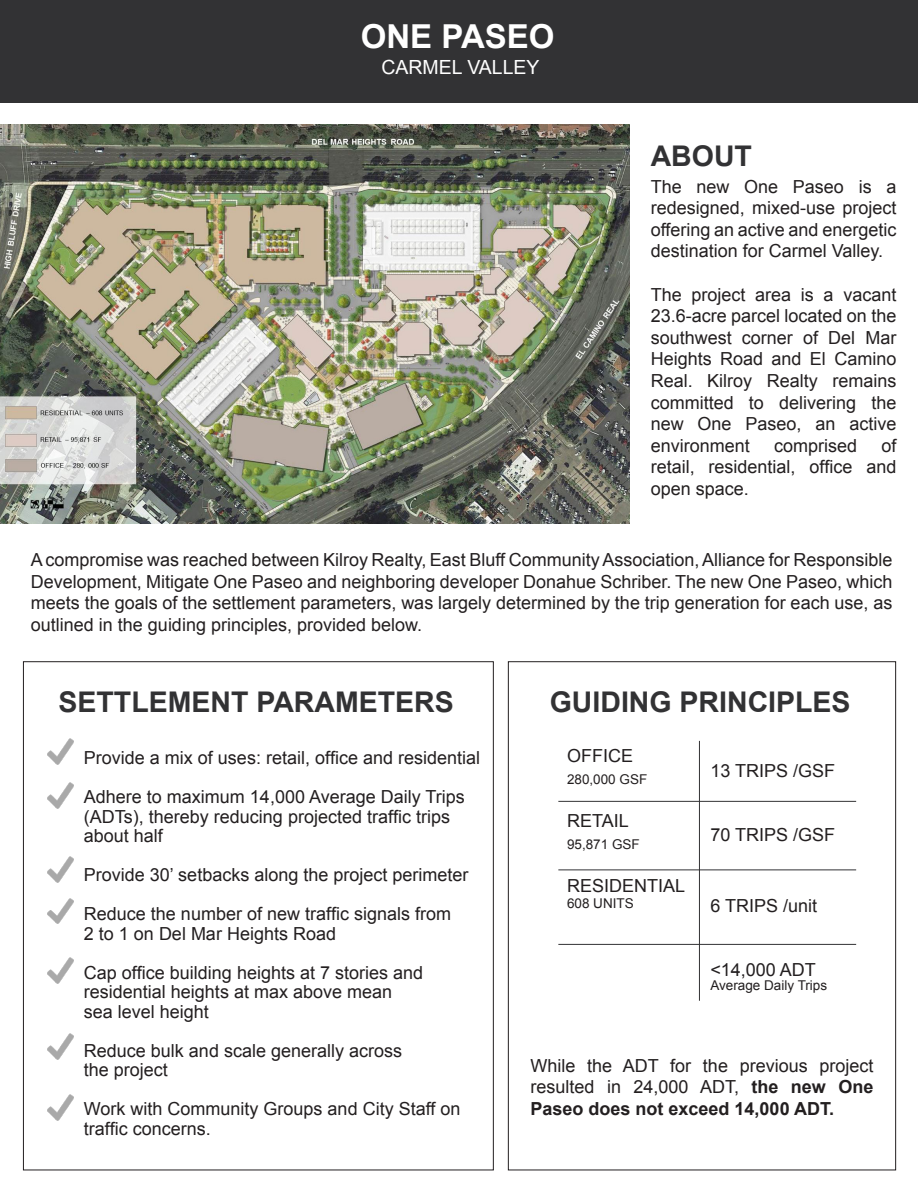
<style>
.page{position:relative;width:918px;height:1188px;background:#fff}
.page>*{position:absolute;margin:0;border:0;box-sizing:border-box;transform-origin:0 0}
.t1{font:700 33px "Arial";color:#fff}
.t2{font:700 28.5px "Arial";color:#323234}
.t3{font:19.5px "Arial";color:#fff}
.t4{font:18px/21.6px "Arial";color:#231f20;text-align:justify}
.t5{font:13.5px "Arial";color:#231f20}
.s1{font-weight:700}
</style>
<div class="page">
<div style="left:0;top:0;width:918px;height:103px;background:#323234"></div>
<img style="left:0;top:124px;width:629px;height:399px">
<img style="left:47px;top:739px;width:26px;height:26px">
<img style="left:47px;top:783px;width:26px;height:26px">
<img style="left:47px;top:857px;width:26px;height:25px">
<img style="left:47px;top:898px;width:26px;height:26px">
<img style="left:47px;top:958px;width:26px;height:26px">
<img style="left:47px;top:1034px;width:26px;height:26px">
<img style="left:47px;top:1094px;width:26px;height:26px">
<hr style="left:558px;top:801px;width:298px;height:1px;background:#323234">
<hr style="left:558px;top:870px;width:298px;height:1px;background:#323234">
<hr style="left:699px;top:741px;width:1px;height:260px;background:#323234">
<hr style="left:558px;top:944px;width:298px;height:1px;background:#323234">
<p class="t1" style="left:361px;top:13px;width:195px">ONE PASEO</p>
<p class="t3" style="left:381px;top:54px;width:160px">CARMEL VALLEY</p>
<p class="t2" style="left:651px;top:136px;width:103px">ABOUT</p>
<p class="t4" style="left:651px;top:175px;width:247px">The new One Paseo is a redesigned, mixed-use project offering an active and energetic destination for Carmel Valley.</p>
<p class="t4" style="left:651px;top:283px;width:247px">The project area is a vacant 23.6-acre parcel located on the southwest corner of Del Mar Heights Road and El Camino Real. Kilroy Realty remains committed to delivering the new One Paseo, an active environment</p>
<p class="t4" style="left:651px;top:435px;width:247px;text-indent:231px">of retail, residential, office and open space.</p>
<p class="t4" style="left:774px;top:435px;width:85px">comprised</p>
<p class="t4" style="left:31px;top:549px;width:863px">A compromise was reached between Kilroy Realty, East Bluff Community Association, Alliance for Responsible Development, Mitigate One Paseo and neighboring developer Donahue Schriber. The new One Paseo, which meets the goals of the settlement parameters, was largely determined by the trip generation for each use, as outlined in the guiding principles, provided below.</p>
<p class="t2" style="left:59px;top:682px;width:397px">SETTLEMENT PARAMETERS</p>
<p class="t4" style="left:84px;top:747px;width:398px">Provide a mix of uses: retail, office and residential</p>
<p class="t4" style="left:84px;top:787px;width:382px;line-height:19.5px;text-align:left">Adhere to maximum 14,000 Average Daily Trips (ADTs), thereby reducing projected traffic trips about half</p>
<p class="t4" style="left:84px;top:864px;width:386px">Provide 30’ setbacks along the project perimeter</p>
<p class="t4" style="left:84px;top:904px;width:369px;line-height:19.5px">Reduce the number of new traffic signals from<br>2 to 1 on Del Mar Heights Road</p>
<p class="t4" style="left:84px;top:962px;width:341px;line-height:19.5px;text-align:left">Cap office building heights at 7 stories and residential heights at max above mean sea level height</p>
<p class="t4" style="left:84px;top:1040px;width:320px;line-height:19.5px">Reduce bulk and scale generally across the project</p>
<p class="t4" style="left:84px;top:1099px;width:378px;line-height:19.5px">Work with Community Groups and City Staff on traffic concerns.</p>
<p class="t2" style="left:550px;top:682px;width:302px">GUIDING PRINCIPLES</p>
<p class="t4" style="left:567px;top:745px;width:68px">OFFICE</p>
<p class="t5" style="left:567px;top:770px;width:82px">280,000 GSF</p>
<p class="t4" style="left:567px;top:810px;width:63px">RETAIL</p>
<p class="t5" style="left:567px;top:835px;width:74px">95,871 GSF</p>
<p class="t4" style="left:567px;top:875px;width:120px">RESIDENTIAL</p>
<p class="t5" style="left:567px;top:894px;width:68px">608 UNITS</p>
<p class="t4" style="left:710px;top:759px;width:126px">13 TRIPS /GSF</p>
<p class="t4" style="left:710px;top:824px;width:126px">70 TRIPS /GSF</p>
<p class="t4" style="left:710px;top:894px;width:108px">6 TRIPS /unit</p>
<p class="t4" style="left:710px;top:959px;width:107px">&lt;14,000 ADT</p>
<p class="t5" style="left:710px;top:976px;width:118px">Average Daily Trips</p>
<p class="t4" style="left:531px;top:1054px;width:344px">While the ADT for the previous project resulted in 24,000 ADT, <span class="s1">the new One Paseo does not exceed 14,000 ADT.</span></p>
</div>
